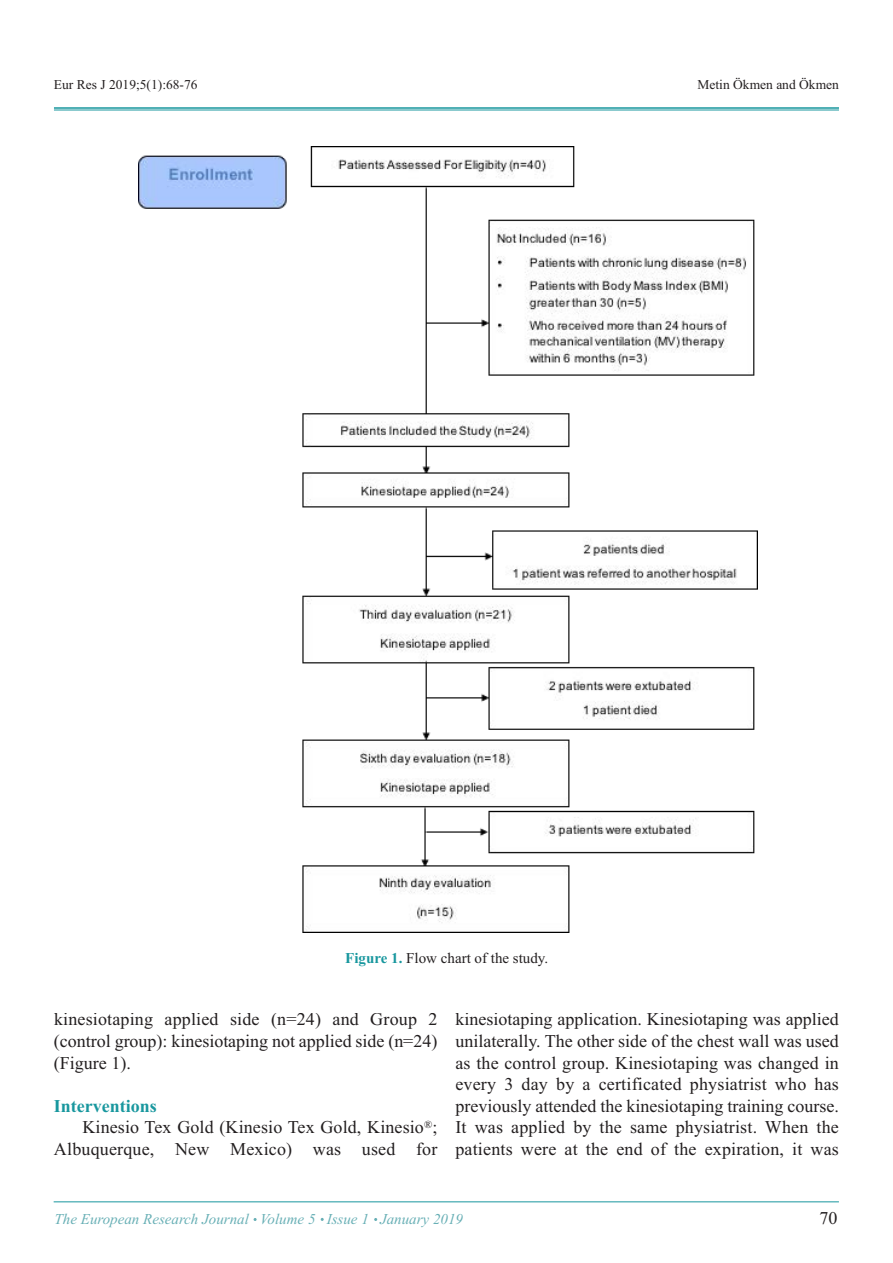
<style>
.page{position:relative;width:893px;height:1263px;background:#fff}
.page>*{position:absolute;margin:0;border:0;box-sizing:border-box;transform-origin:0 0}
.t1{font:18px/21.6px "Times New Roman";letter-spacing:.005em;color:#231f20;text-align:justify}
.t2{font:700 18px "Times New Roman";color:#18979e}
.t3{font:italic 15px "Times New Roman";color:#67afb5}
.t4{font:15px "Times New Roman";color:#231f20}
.t5{font:13.5px "Times New Roman";color:#231f20}
.s1{font-weight:700;color:#18979e}
</style>
<div class="page">
<hr style="left:54px;top:1201px;width:785px;height:1px;background:#18979e">
<hr style="left:54px;top:107px;width:785px;height:2px;background:#18979e">
<hr style="left:54px;top:110px;width:785px;height:1px;background:#18979e">
<img style="left:139px;top:147px;width:619px;height:786px">
<p class="t5" style="left:54px;top:77px;width:145px">Eur Res J 2019;5(1):68-76</p>
<p class="t5" style="left:698px;top:77px;width:143px">Metin Ökmen and Ökmen</p>
<p class="t4" style="left:345px;top:949px;width:204px"><span class="s1">Figure 1.</span> Flow chart of the study.</p>
<p class="t1" style="left:54px;top:1008px;width:385px">kinesiotaping applied side (n=24) and Group 2 (control group): kinesiotaping not applied side (n=24) (Figure 1).</p>
<p class="t2" style="left:54px;top:1095px;width:104px">Interventions</p>
<p class="t1" style="left:82px;top:1116px;width:356px">Kinesio Tex Gold (Kinesio Tex Gold, Kinesio<sup>®</sup>;</p>
<p class="t1" style="left:54px;top:1138px;width:385px">Albuquerque, New Mexico) was used for</p>
<p class="t1" style="left:455px;top:1008px;width:385px">kinesiotaping application. Kinesiotaping was applied unilaterally. The other side of the chest wall was used as the control group. Kinesiotaping was changed in every 3 day by a certificated physiatrist who has previously attended the kinesiotaping training course.<br>It was applied by the same physiatrist. When the patients were at the end of the expiration, it was</p>
<p class="t3" style="left:55px;top:1210px;width:410px">The European Research Journal Volume 5 Issue 1 January 2019</p>
<p class="t1" style="left:820px;top:1206px;width:19px">70</p>
</div>
